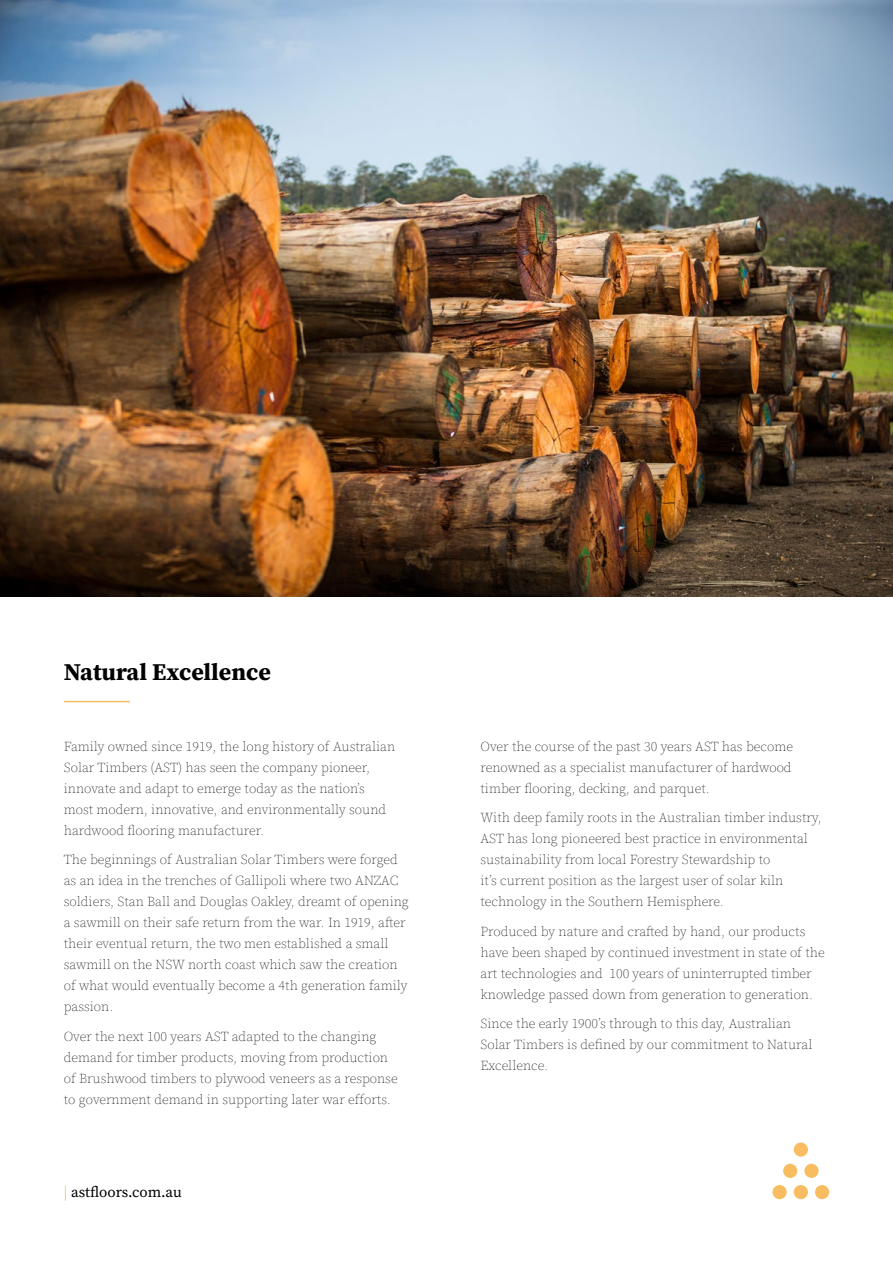
<style>
.page{position:relative;width:893px;height:1263px;background:#fff}
.page>*{position:absolute;margin:0;border:0;box-sizing:border-box;transform-origin:0 0}
.t1{font:700 24px "Source Serif Pro";color:#000}
.t2{font:15px "Source Serif Pro";color:#000}
.t3{font:200 13.5px/21px "Source Serif Pro";color:#000}
.s1{color:#f9bd61}
</style>
<div class="page">
<div style="left:794px;top:1185px;width:14px;height:14px;background:#f9bd61;border-radius:50%"></div>
<div style="left:794px;top:1142px;width:14px;height:15px;background:#f9bd61;border-radius:50%"></div>
<div style="left:815px;top:1185px;width:14px;height:14px;background:#f9bd61;border-radius:50%"></div>
<div style="left:772px;top:1185px;width:15px;height:14px;background:#f9bd61;border-radius:50%"></div>
<div style="left:804px;top:1164px;width:15px;height:14px;background:#f9bd61;border-radius:50%"></div>
<div style="left:783px;top:1164px;width:14px;height:14px;background:#f9bd61;border-radius:50%"></div>
<img style="left:0;top:0;width:893px;height:597px">
<hr style="left:64px;top:701px;width:66px;height:1px;background:#f9bd61">
<h1 class="t1" style="left:64px;top:658px;width:209px">Natural Excellence</h1>
<p class="t3" style="left:64px;top:736px;width:333px">Family owned since 1919, the long history of Australian Solar Timbers (AST) has seen the company pioneer, innovate and adapt to emerge today as the nation’s most modern, innovative, and environmentally sound hardwood flooring manufacturer.</p>
<p class="t3" style="left:64px;top:849px;width:346px">The beginnings of Australian Solar Timbers were forged as an idea in the trenches of Gallipoli where two ANZAC soldiers, Stan Ball and Douglas Oakley, dreamt of opening a sawmill on their safe return from the war. In 1919, after their eventual return, the two men established a small sawmill on the NSW north coast which saw the creation of what would eventually become a 4th generation family passion.</p>
<p class="t3" style="left:64px;top:1026px;width:335px">Over the next 100 years AST adapted to the changing demand for timber products, moving from production of Brushwood timbers to plywood veneers as a response to government demand in supporting later war efforts.</p>
<p class="t2" style="left:64px;top:1183px;width:120px"><span class="s1">|</span> astfloors.com.au</p>
<p class="t3" style="left:480px;top:736px;width:314px;text-align:justify">Over the course of the past 30 years AST has become renowned as a specialist manufacturer of hardwood timber flooring, decking, and parquet.</p>
<p class="t3" style="left:480px;top:808px;width:342px">With deep family roots in the Australian timber industry, AST has long pioneered best practice in environmental sustainability from local Forestry Stewardship to<br>it’s current position as the largest user of solar kiln technology in the Southern Hemisphere.</p>
<p class="t3" style="left:480px;top:921px;width:346px">Produced by nature and crafted by hand, our products have been shaped by continued investment in state of the art technologies and 100 years of uninterrupted timber knowledge passed down from generation to generation.</p>
<p class="t3" style="left:480px;top:1014px;width:333px">Since the early 1900’s through to this day, Australian<br>Solar Timbers is defined by our commitment to Natural<br>Excellence.</p>
</div>
